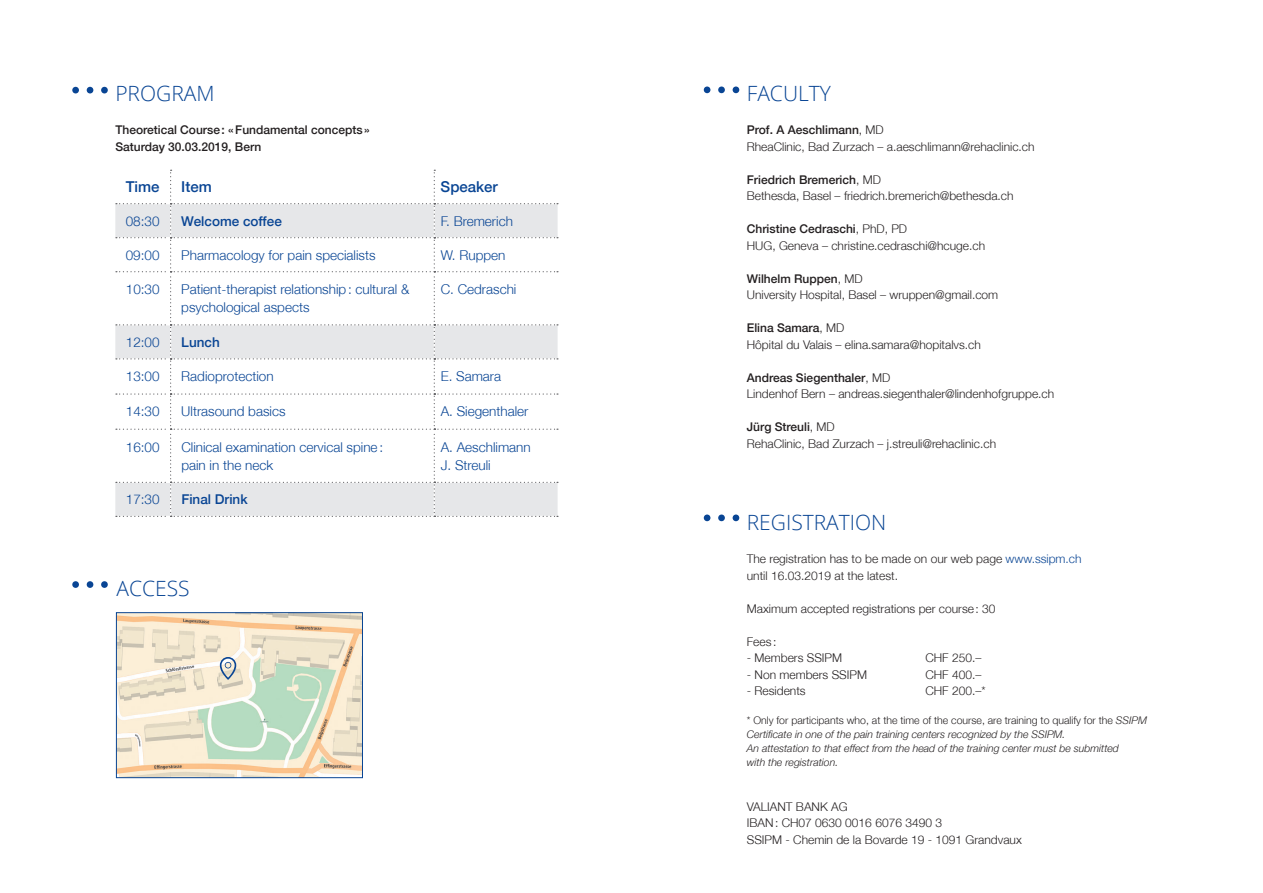
<style>
.page{position:relative;width:1263px;height:893px;background:#fff}
.page>*{position:absolute;margin:0;border:0;box-sizing:border-box;transform-origin:0 0}
.t1{font:300 21px "Open Sans";color:#094594}
.t2{font:500 15px "Helvetica 65";color:#094594}
.t3{font:300 13.5px/18px "Helvetica 45";color:#094594}
.t4{font:500 13.5px "Helvetica 65";color:#094594}
.t5{font:300 12px/16.5px "Helvetica 45";color:#231f20}
.t6{font:500 12px/16.5px "Helvetica 65";color:#231f20}
.t7{font:italic 300 10.5px/14.2px "Helvetica 46";color:#231f20}
.t8{font:300 10.5px "Helvetica 45";color:#231f20}
.s1{font-family:"Helvetica 45";font-weight:300}
.s2{color:#094594}
.s3{font-family:"Helvetica 46";font-style:italic}
</style>
<div class="page">
<svg style="left:116px;top:170px;width:442px;height:347px"></svg>
<svg style="left:72px;top:87px;width:7px;height:6px"></svg>
<svg style="left:87px;top:87px;width:6px;height:6px"></svg>
<svg style="left:101px;top:87px;width:7px;height:6px"></svg>
<svg style="left:704px;top:87px;width:6px;height:6px"></svg>
<svg style="left:718px;top:87px;width:7px;height:6px"></svg>
<svg style="left:733px;top:87px;width:6px;height:6px"></svg>
<svg style="left:704px;top:514px;width:6px;height:7px"></svg>
<svg style="left:718px;top:514px;width:7px;height:7px"></svg>
<svg style="left:733px;top:514px;width:6px;height:7px"></svg>
<svg style="left:72px;top:581px;width:7px;height:7px"></svg>
<svg style="left:87px;top:581px;width:6px;height:7px"></svg>
<svg style="left:101px;top:581px;width:7px;height:7px"></svg>
<img style="left:118px;top:614px;width:243px;height:162px">
<div style="left:116px;top:612px;width:247px;height:166px;border:1px solid #094594"></div>
<svg style="left:220px;top:657px;width:16px;height:23px"></svg>
<h1 class="t1" style="left:115px;top:79px;width:101px">PROGRAM</h1>
<p class="t6" style="left:115px;top:121px;width:256px">Theoretical Course: «Fundamental concepts»<br>Saturday 30.03.2019, Bern</p>
<p class="t2" style="left:126px;top:178px;width:35px">Time</p>
<p class="t2" style="left:181px;top:178px;width:32px">Item</p>
<p class="t2" style="left:441px;top:178px;width:59px">Speaker</p>
<p class="t3" style="left:126px;top:211px;width:35px">08:30</p>
<p class="t4" style="left:181px;top:213px;width:102px">Welcome coffee</p>
<p class="t3" style="left:441px;top:211px;width:74px">F. Bremerich</p>
<p class="t3" style="left:126px;top:245px;width:35px">09:00</p>
<p class="t3" style="left:181px;top:245px;width:196px">Pharmacology for pain specialists</p>
<p class="t3" style="left:441px;top:245px;width:66px">W. Ruppen</p>
<p class="t3" style="left:126px;top:280px;width:35px">10:30</p>
<p class="t3" style="left:181px;top:280px;width:229px">Patient-therapist relationship: cultural &amp; psychological aspects</p>
<p class="t3" style="left:441px;top:280px;width:77px">C. Cedraschi</p>
<p class="t3" style="left:126px;top:333px;width:35px">12:00</p>
<p class="t4" style="left:181px;top:334px;width:40px">Lunch</p>
<p class="t3" style="left:126px;top:367px;width:35px">13:00</p>
<p class="t3" style="left:181px;top:367px;width:94px">Radioprotection</p>
<p class="t3" style="left:441px;top:367px;width:62px">E. Samara</p>
<p class="t3" style="left:126px;top:402px;width:35px">14:30</p>
<p class="t3" style="left:181px;top:402px;width:106px">Ultrasound basics</p>
<p class="t3" style="left:441px;top:402px;width:89px">A. Siegenthaler</p>
<p class="t3" style="left:126px;top:438px;width:35px">16:00</p>
<p class="t3" style="left:181px;top:438px;width:203px">Clinical examination cervical spine: pain in the neck</p>
<p class="t3" style="left:441px;top:438px;width:92px">A. Aeschlimann<br>J. Streuli</p>
<p class="t3" style="left:126px;top:490px;width:35px">17:30</p>
<p class="t4" style="left:181px;top:491px;width:68px">Final Drink</p>
<h1 class="t1" style="left:116px;top:574px;width:75px">ACCESS</h1>
<h1 class="t1" style="left:747px;top:79px;width:86px">FACULTY</h1>
<p class="t6" style="left:747px;top:121px;width:138px">Prof. A Aeschlimann<span class="s1">, MD</span></p>
<p class="t5" style="left:747px;top:138px;width:289px">RheaClinic, Bad Zurzach – a.aeschlimann@rehaclinic.ch</p>
<p class="t6" style="left:747px;top:171px;width:136px">Friedrich Bremerich<span class="s1">, MD</span></p>
<p class="t5" style="left:747px;top:187px;width:268px">Bethesda, Basel – friedrich.bremerich@bethesda.ch</p>
<p class="t6" style="left:747px;top:220px;width:162px">Christine Cedraschi<span class="s1">, PhD, PD</span></p>
<p class="t5" style="left:747px;top:237px;width:240px">HUG, Geneva – christine.cedraschi@hcuge.ch</p>
<p class="t6" style="left:747px;top:270px;width:117px">Wilhelm Ruppen<span class="s1">, MD</span></p>
<p class="t5" style="left:747px;top:286px;width:253px">University Hospital, Basel – wruppen@gmail.com</p>
<p class="t6" style="left:747px;top:319px;width:99px">Elina Samara<span class="s1">, MD</span></p>
<p class="t5" style="left:747px;top:336px;width:236px">Hôpital du Valais – elina.samara@hopitalvs.ch</p>
<p class="t6" style="left:747px;top:369px;width:145px">Andreas Siegenthaler<span class="s1">, MD</span></p>
<p class="t5" style="left:747px;top:385px;width:309px">Lindenhof Bern – andreas.siegenthaler@lindenhofgruppe.ch</p>
<p class="t6" style="left:747px;top:418px;width:90px">Jürg Streuli<span class="s1">, MD</span></p>
<p class="t5" style="left:747px;top:435px;width:251px">RehaClinic, Bad Zurzach – j.streuli@rehaclinic.ch</p>
<h1 class="t1" style="left:747px;top:508px;width:141px">REGISTRATION</h1>
<p class="t5" style="left:747px;top:550px;width:336px">The registration has to be made on our web page <span class="s2">www.ssipm.ch </span>until 16.03.2019 at the latest.</p>
<p class="t5" style="left:747px;top:600px;width:250px">Maximum accepted registrations per course: 30</p>
<p class="t5" style="left:747px;top:633px;width:31px">Fees :</p>
<p class="t5" style="left:747px;top:649px;width:97px">- Members SSIPM</p>
<p class="t5" style="left:925px;top:649px;width:58px">CHF 250.–</p>
<p class="t5" style="left:747px;top:666px;width:122px">- Non members SSIPM</p>
<p class="t5" style="left:925px;top:666px;width:58px">CHF 400.–</p>
<p class="t5" style="left:747px;top:682px;width:60px">- Residents</p>
<p class="t5" style="left:925px;top:682px;width:62px">CHF 200.–*</p>
<p class="t8" style="left:747px;top:713px;width:402px">* Only for participants who, at the time of the course, are training to qualify for the <span class="s3">SSIPM</span></p>
<p class="t7" style="left:747px;top:727px;width:374px">Certificate in one of the pain training centers recognized by the SSIPM.<br>An attestation to that effect from the head of the training center must be submitted with the registration.</p>
<p class="t5" style="left:747px;top:798px;width:276px">VALIANT BANK AG<br>IBAN: CH07 0630 0016 6076 3490 3<br>SSIPM - Chemin de la Bovarde 19 - 1091 Grandvaux</p>
</div>
